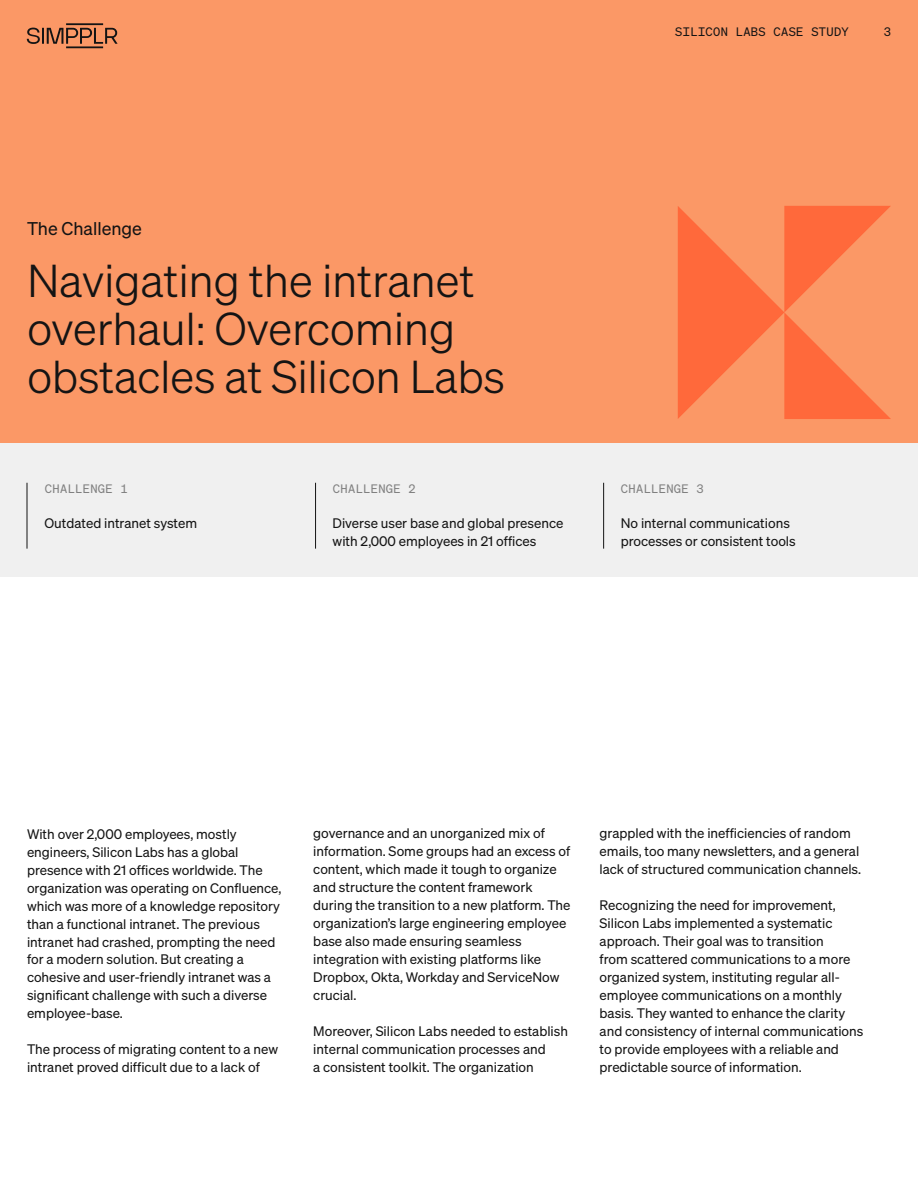
<style>
.page{position:relative;width:918px;height:1188px;background:#fff}
.page>*{position:absolute;margin:0;border:0;box-sizing:border-box;transform-origin:0 0}
.t1{font:45px/48px "Sohne Leicht";letter-spacing:-.01em;color:#141414}
.t2{font:18px "Sohne Buch";color:#141414}
.t3{font:13.5px/18px "Sohne Buch";color:#141414}
.t4{font:12px "Sohne Mono Buch";letter-spacing:.03em;color:#808080}
.t5{font:12px "Sohne Mono Buch";letter-spacing:.03em;color:#141414}
</style>
<div class="page">
<div style="left:0;top:443px;width:918px;height:134px;background:#f0f0f0"></div>
<hr style="left:27px;top:483px;width:1px;height:66px;background:#141414">
<hr style="left:315px;top:483px;width:1px;height:66px;background:#141414">
<hr style="left:603px;top:483px;width:1px;height:66px;background:#141414">
<div style="left:0;top:0;width:918px;height:443px;background:#fb9866"></div>
<svg style="left:678px;top:206px;width:213px;height:213px"></svg>
<svg style="left:27px;top:28px;width:90px;height:16px"></svg>
<hr style="left:66px;top:23px;width:37px;height:2px;background:#141414">
<hr style="left:66px;top:46px;width:37px;height:2px;background:#141414">
<h2 class="t2" style="left:27px;top:218px;width:116px">The Challenge</h2>
<h1 class="t1" style="left:27px;top:256px;width:480px">Navigating the intranet overhaul: Overcoming obstacles at Silicon Labs</h1>
<p class="t5" style="left:675px;top:25px;width:175px">SILICON LABS CASE STUDY</p>
<p class="t5" style="left:884px;top:25px;width:9px">3</p>
<p class="t4" style="left:45px;top:481px;width:84px">CHALLENGE 1</p>
<p class="t4" style="left:333px;top:481px;width:84px">CHALLENGE 2</p>
<p class="t4" style="left:621px;top:481px;width:84px">CHALLENGE 3</p>
<p class="t3" style="left:44px;top:514px;width:154px">Outdated intranet system</p>
<p class="t3" style="left:333px;top:514px;width:232px">Diverse user base and global presence with 2,000 employees in 21 offices</p>
<p class="t3" style="left:621px;top:514px;width:177px">No internal communications processes or consistent tools</p>
<p class="t3" style="left:27px;top:824px;width:256px">With over 2,000 employees, mostly engineers, Silicon Labs has a global presence with 21 offices worldwide. The organization was operating on Confluence, which was more of a knowledge repository than a functional intranet. The previous intranet had crashed, prompting the need for a modern solution. But creating a cohesive and user-friendly intranet was a significant challenge with such a diverse employee-base.</p>
<p class="t3" style="left:27px;top:1040px;width:253px">The process of migrating content to a new intranet proved difficult due to a lack of</p>
<p class="t3" style="left:313px;top:824px;width:259px">governance and an unorganized mix of information. Some groups had an excess of content, which made it tough to organize and structure the content framework during the transition to a new platform. The organization’s large engineering employee base also made ensuring seamless integration with existing platforms like Dropbox, Okta, Workday and ServiceNow crucial.</p>
<p class="t3" style="left:313px;top:1022px;width:256px">Moreover, Silicon Labs needed to establish internal communication processes and<br>a consistent toolkit. The organization</p>
<p class="t3" style="left:600px;top:824px;width:263px">grappled with the inefficiencies of random emails, too many newsletters, and a general lack of structured communication channels.</p>
<p class="t3" style="left:600px;top:896px;width:265px">Recognizing the need for improvement, Silicon Labs implemented a systematic approach. Their goal was to transition<br>from scattered communications to a more organized system, instituting regular all&shy;employee communications on a monthly basis. They wanted to enhance the clarity and consistency of internal communications to provide employees with a reliable and predictable source of information.</p>
</div>
